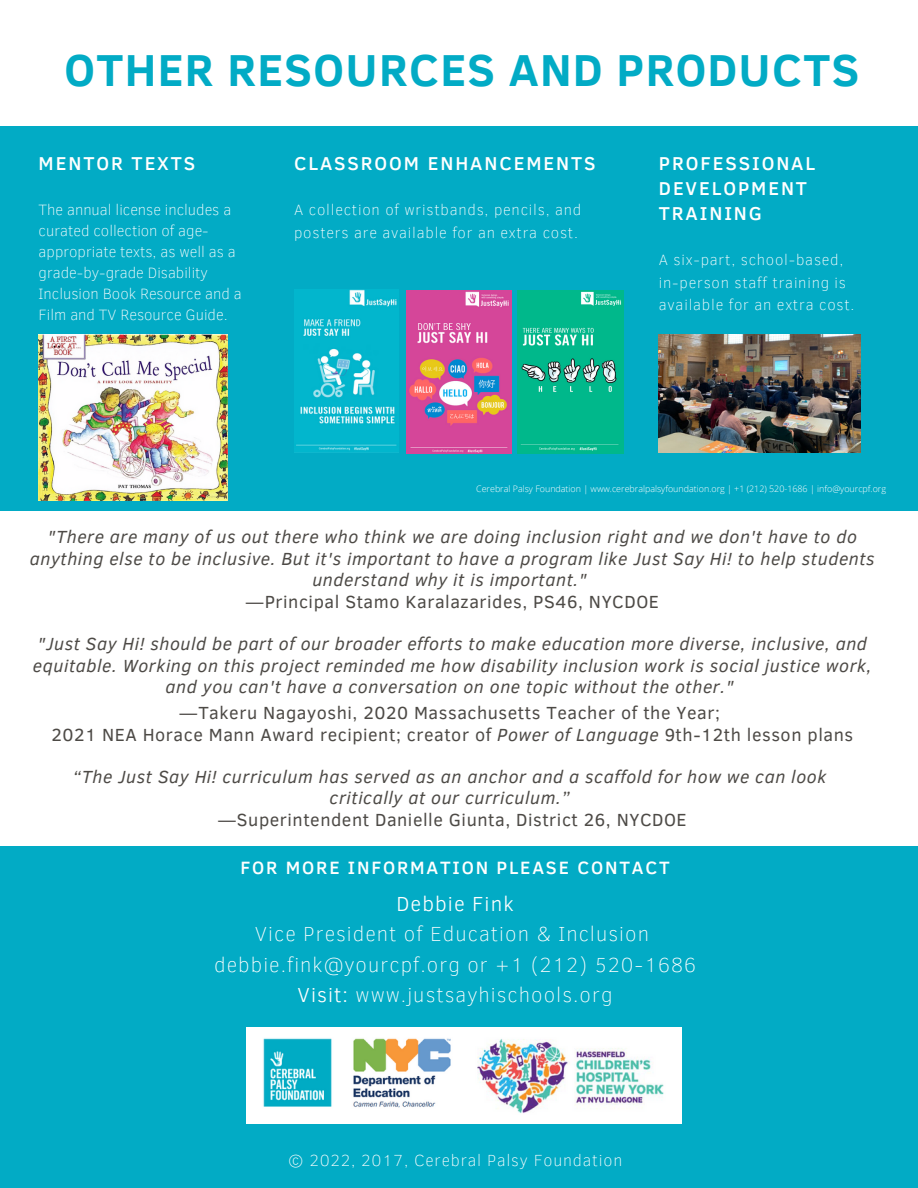
<style>
.page{position:relative;width:918px;height:1188px;background:#fff}
.page>*{position:absolute;margin:0;border:0;box-sizing:border-box;transform-origin:0 0}
.t1{font:700 45.9px "Clear Sans";letter-spacing:.03em;color:#02abc5}
.t2{font:100 20.85px/30.3px "Clear Sans";letter-spacing:.05em;color:#fff;text-align:center}
.t3{font:300 20.85px "Clear Sans";letter-spacing:.05em;color:#fff}
.t4{font:500 19.05px/24.9px "Clear Sans";letter-spacing:.1em;color:#fff}
.t5{font:500 18.3px "Clear Sans";letter-spacing:.1em;color:#fff}
.t6{font:italic 18px/21.3px "Clear Sans";letter-spacing:.03em;color:#4d4a46;text-align:center}
.t7{font:18px/22.5px "Clear Sans";letter-spacing:.03em;color:#4d4a46;text-align:center}
.t8{font:100 16.5px "Clear Sans";letter-spacing:.05em;color:#fff}
.t9{font:100 15.3px/21px "Clear Sans";color:#fff}
.t10{font:100 15.3px/23px "Clear Sans";letter-spacing:.05em;color:#fff}
.t11{font:300 8.85px "Open Sans";color:#fff}
.s1{font-style:italic}
.s2{font-weight:300}
</style>
<div class="page">
<div style="left:0;top:126px;width:918px;height:385px;background:#02abc5"></div>
<img style="left:39px;top:334px;width:189px;height:167px">
<img style="left:294px;top:289px;width:105px;height:163px">
<img style="left:659px;top:334px;width:201px;height:118px">
<img style="left:406px;top:290px;width:105px;height:163px">
<img style="left:517px;top:290px;width:106px;height:163px">
<div style="left:0;top:847px;width:918px;height:341px;background:#02abc5"></div>
<img style="left:246px;top:1027px;width:436px;height:97px">
<h1 class="t1" style="left:64px;top:36px;width:796px">OTHER RESOURCES AND PRODUCTS</h1>
<p class="t4" style="left:39px;top:150px;width:158px">MENTOR TEXTS</p>
<p class="t9" style="left:39px;top:198px;width:205px">The annual license includes a curated collection of age&shy;appropriate texts, as well as a grade-by-grade Disability<br>Inclusion Book Resource and a<br>Film and TV Resource Guide.</p>
<p class="t4" style="left:294px;top:150px;width:303px">CLASSROOM ENHANCEMENTS</p>
<p class="t10" style="left:294px;top:197px;width:289px">A collection of wristbands, pencils, and posters are available for an extra cost.</p>
<p class="t4" style="left:659px;top:150px;width:158px">PROFESSIONAL<br>DEVELOPMENT<br>TRAINING</p>
<p class="t10" style="left:659px;top:247px;width:197px">A six-part, school-based, in-person staff training is available for an extra cost.</p>
<p class="t11" style="left:476px;top:483px;width:411px">Cerebral Palsy Foundation | www.cerebralpalsyfoundation.org | +1 (212) 520-1686 | info@yourcpf.org</p>
<p class="t6" style="left:30px;top:526px;width:846px">"There are many of us out there who think we are doing inclusion right and we don't have to do anything else to be inclusive. But it's important to have a program like Just Say Hi! to help students understand why it is important."</p>
<p class="t7" style="left:246px;top:589px;width:415px">—Principal Stamo Karalazarides, PS46, NYCDOE</p>
<p class="t6" style="left:33px;top:632px;width:840px">"Just Say Hi! should be part of our broader efforts to make education more diverse, inclusive, and equitable. Working on this project reminded me how disability inclusion work is social justice work, and you can't have a conversation on one topic without the other."</p>
<p class="t7" style="left:51px;top:701px;width:803px">—Takeru Nagayoshi, 2020 Massachusetts Teacher of the Year;<br>2021 NEA Horace Mann Award recipient; creator of <span class="s1">Power of Language</span> 9th-12th lesson plans</p>
<p class="t6" style="left:73px;top:765px;width:755px">“The Just Say Hi! curriculum has served as an anchor and a scaffold for how we can look critically at our curriculum.”</p>
<p class="t7" style="left:218px;top:807px;width:470px">—Superintendent Danielle Giunta, District 26, NYCDOE</p>
<p class="t5" style="left:241px;top:855px;width:431px">FOR MORE INFORMATION PLEASE CONTACT</p>
<p class="t3" style="left:397px;top:889px;width:119px">Debbie Fink</p>
<p class="t2" style="left:214px;top:918px;width:483px">Vice President of Education &amp; Inclusion debbie.fink@yourcpf.org or +1 (212) 520-1686<br><span class="s2">Visit:</span> www.justsayhischools.org</p>
<p class="t8" style="left:288px;top:1149px;width:336px">© 2022, 2017, Cerebral Palsy Foundation</p>
</div>
